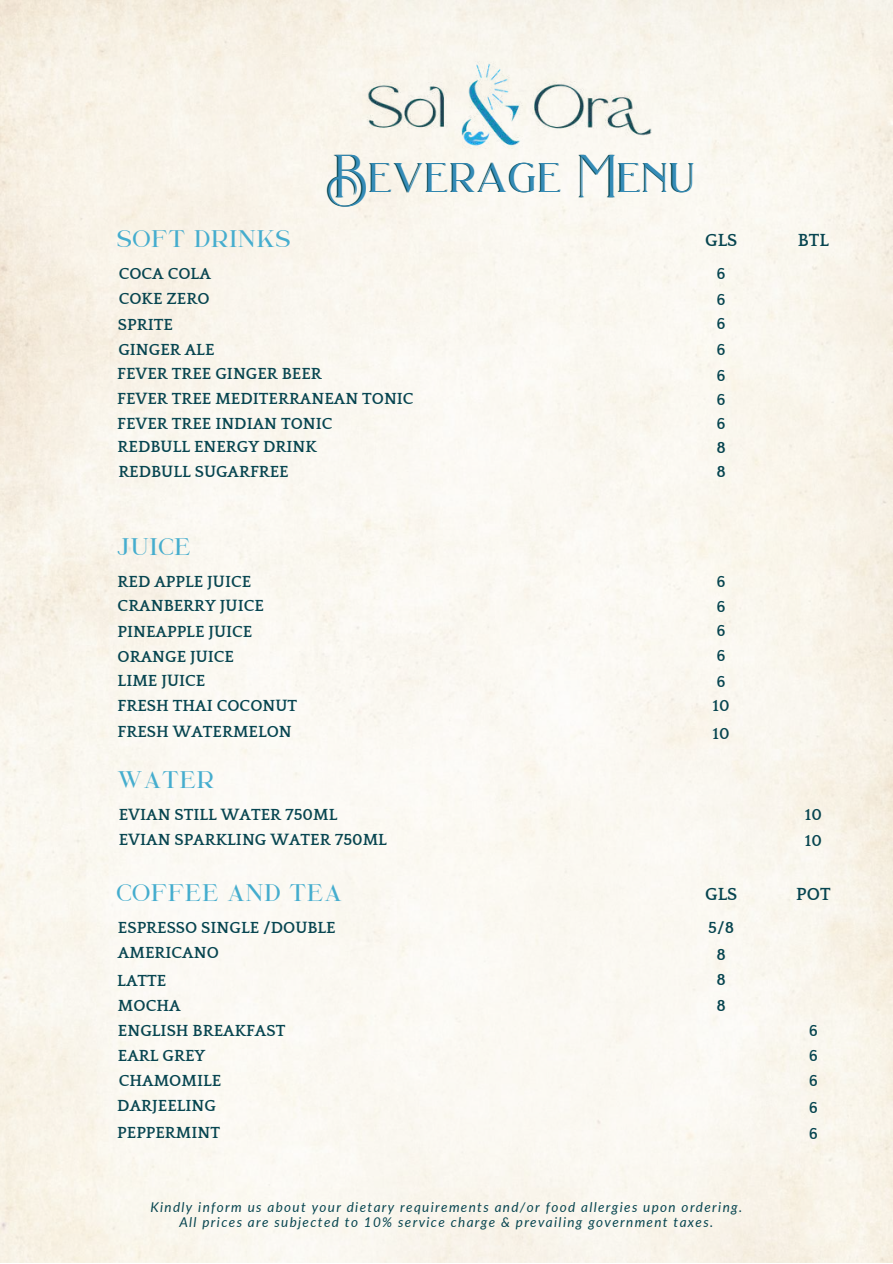
<style>
.page{position:relative;width:893px;height:1264px;background:#fff}
.page>*{position:absolute;margin:0;border:0;box-sizing:border-box;transform-origin:0 0}
.t1{font:41.25px "Brilon 1.1";letter-spacing:.03em;color:#074550}
.t2{font:24px "Garcedo";letter-spacing:.05em;color:#45adce}
.t3{font:700 18px "Quattrocento";color:#074550}
.t4{font:700 16.5px "Quattrocento";color:#074550}
.t5{font:italic 13.5px/14.5px "Lato";letter-spacing:.1em;color:#074550;text-align:center}
</style>
<div class="page">
<img style="left:365px;top:59px;width:289px;height:93px">
<h1 class="t1" style="left:325px;top:145px;width:370px">Beverage Menu</h1>
<h2 class="t2" style="left:118px;top:229px;width:174px">SOFT DRINKS</h2>
<p class="t3" style="left:705px;top:230px;width:34px">GLS</p>
<p class="t3" style="left:797px;top:230px;width:33px">BTL</p>
<p class="t4" style="left:119px;top:265px;width:94px">COCA COLA</p>
<p class="t4" style="left:716px;top:265px;width:11px">6</p>
<p class="t4" style="left:119px;top:290px;width:92px">COKE ZERO</p>
<p class="t4" style="left:716px;top:291px;width:11px">6</p>
<p class="t4" style="left:118px;top:316px;width:56px">SPRITE</p>
<p class="t4" style="left:716px;top:315px;width:11px">6</p>
<p class="t4" style="left:117px;top:365px;width:206px">FEVER TREE GINGER BEER</p>
<p class="t4" style="left:716px;top:367px;width:11px">6</p>
<p class="t4" style="left:117px;top:415px;width:217px">FEVER TREE INDIAN TONIC</p>
<p class="t4" style="left:716px;top:415px;width:11px">6</p>
<p class="t4" style="left:118px;top:341px;width:98px">GINGER ALE</p>
<p class="t4" style="left:716px;top:341px;width:11px">6</p>
<p class="t4" style="left:117px;top:390px;width:298px">FEVER TREE MEDITERRANEAN TONIC</p>
<p class="t4" style="left:716px;top:390px;width:11px">6</p>
<p class="t4" style="left:118px;top:438px;width:201px">REDBULL ENERGY DRINK</p>
<p class="t4" style="left:716px;top:438px;width:11px">8</p>
<p class="t4" style="left:118px;top:463px;width:172px">REDBULL SUGARFREE</p>
<p class="t4" style="left:716px;top:463px;width:11px">8</p>
<h2 class="t2" style="left:118px;top:536px;width:74px">JUICE</h2>
<p class="t4" style="left:118px;top:573px;width:135px">RED APPLE JUICE</p>
<p class="t4" style="left:716px;top:572px;width:11px">6</p>
<p class="t4" style="left:118px;top:597px;width:148px">CRANBERRY JUICE</p>
<p class="t4" style="left:716px;top:598px;width:11px">6</p>
<p class="t4" style="left:118px;top:623px;width:136px">PINEAPPLE JUICE</p>
<p class="t4" style="left:716px;top:622px;width:11px">6</p>
<p class="t4" style="left:118px;top:671px;width:89px">LIME JUICE</p>
<p class="t4" style="left:716px;top:673px;width:11px">6</p>
<p class="t4" style="left:118px;top:697px;width:181px">FRESH THAI COCONUT</p>
<p class="t4" style="left:712px;top:697px;width:19px">10</p>
<p class="t4" style="left:118px;top:647px;width:118px">ORANGE JUICE</p>
<p class="t4" style="left:716px;top:647px;width:11px">6</p>
<p class="t4" style="left:118px;top:723px;width:176px">FRESH WATERMELON</p>
<p class="t4" style="left:712px;top:725px;width:19px">10</p>
<h2 class="t2" style="left:118px;top:769px;width:98px">WATER</h2>
<p class="t4" style="left:119px;top:806px;width:220px">EVIAN STILL WATER 750ML</p>
<p class="t4" style="left:804px;top:805px;width:19px">10</p>
<p class="t4" style="left:119px;top:831px;width:270px">EVIAN SPARKLING WATER 750ML</p>
<p class="t4" style="left:804px;top:832px;width:19px">10</p>
<h2 class="t2" style="left:117px;top:882px;width:226px">COFFEE AND TEA</h2>
<p class="t3" style="left:705px;top:884px;width:34px">GLS</p>
<p class="t3" style="left:796px;top:884px;width:36px">POT</p>
<p class="t4" style="left:118px;top:919px;width:219px">ESPRESSO SINGLE /DOUBLE</p>
<p class="t4" style="left:708px;top:918px;width:27px">5/8</p>
<p class="t4" style="left:118px;top:944px;width:102px">AMERICANO</p>
<p class="t4" style="left:716px;top:945px;width:11px">8</p>
<p class="t4" style="left:117px;top:971px;width:51px">LATTE</p>
<p class="t4" style="left:716px;top:970px;width:11px">8</p>
<p class="t4" style="left:118px;top:996px;width:64px">MOCHA</p>
<p class="t4" style="left:716px;top:996px;width:11px">8</p>
<p class="t4" style="left:118px;top:1021px;width:169px">ENGLISH BREAKFAST</p>
<p class="t4" style="left:808px;top:1021px;width:11px">6</p>
<p class="t4" style="left:118px;top:1046px;width:89px">EARL GREY</p>
<p class="t4" style="left:808px;top:1047px;width:11px">6</p>
<p class="t4" style="left:119px;top:1072px;width:104px">CHAMOMILE</p>
<p class="t4" style="left:808px;top:1072px;width:11px">6</p>
<p class="t4" style="left:117px;top:1097px;width:100px">DARJEELING</p>
<p class="t4" style="left:808px;top:1099px;width:11px">6</p>
<p class="t4" style="left:117px;top:1124px;width:104px">PEPPERMINT</p>
<p class="t4" style="left:808px;top:1124px;width:11px">6</p>
<p class="t5" style="left:150px;top:1199px;width:593px">Kindly inform us about your dietary requirements and/or food allergies upon ordering.<br>All prices are subjected to 10% service charge &amp; prevailing government taxes.</p>
</div>
